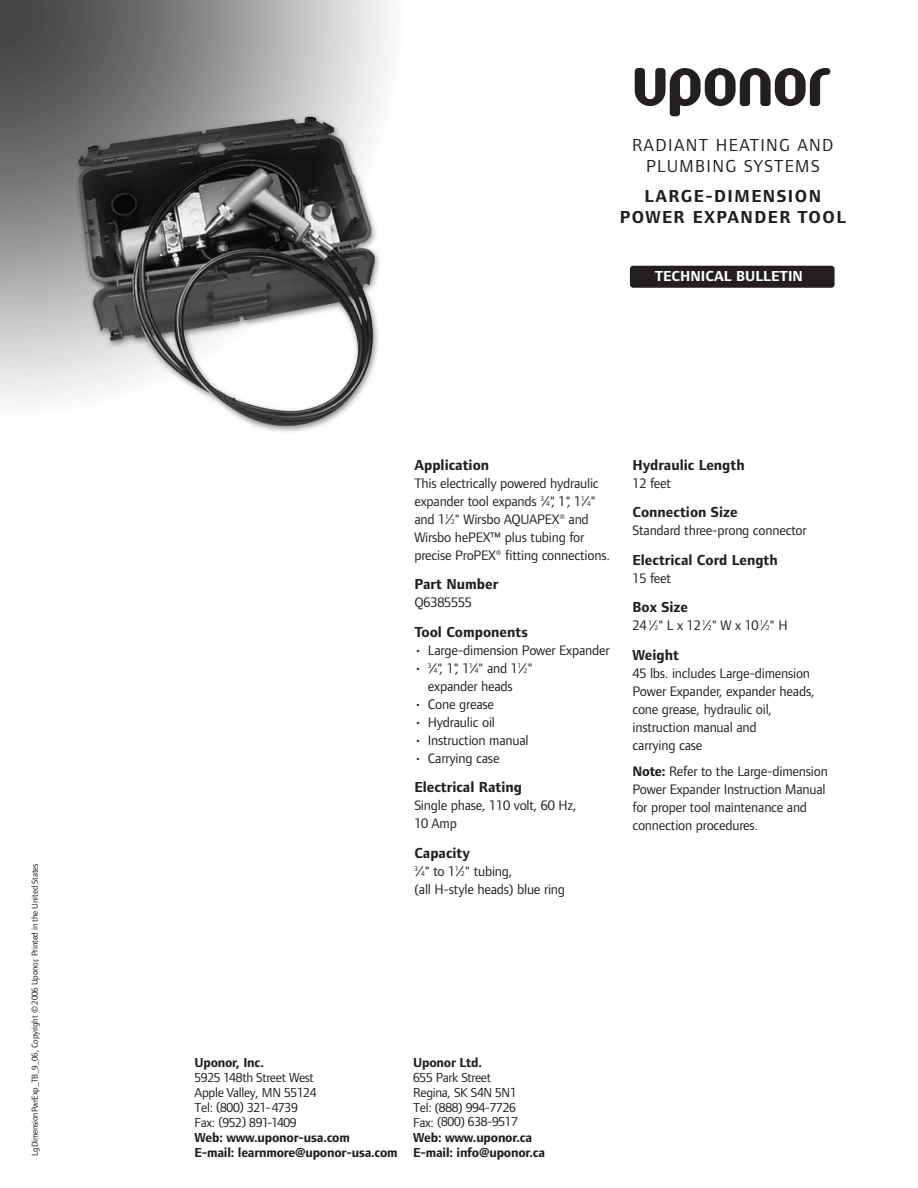
<style>
.page{position:relative;width:918px;height:1188px;background:#fff}
.page>*{position:absolute;margin:0;border:0;box-sizing:border-box;transform-origin:0 0}
.t1{font:18px/21px "Foundry Form Sans";letter-spacing:.075em;color:#231f20;text-align:center}
.t2{font:700 18px/21px "Foundry Form Sans";letter-spacing:.08em;color:#231f20;text-align:center}
.t3{font:700 15px "Foundry Form Sans";color:#231f20}
.t4{font:700 15px "Foundry Form Sans";color:#fff}
.t5{font:14.25px/18px "Foundry Form Sans";letter-spacing:-.015em;color:#231f20}
.t6{font:13.5px/15px "Foundry Form Sans";letter-spacing:-.025em;color:#231f20}
.t7{font:700 13.5px/15px "Foundry Form Sans";letter-spacing:-.015em;color:#231f20}
.t8{font:9px "Foundry Form Sans";letter-spacing:-.025em;color:#231f20}
.s1{font-size:7.2px}
.s2{font-weight:700}
</style>
<div class="page">
<img style="left:0;top:0;width:389px;height:432px">
<svg style="left:635px;top:68px;width:195px;height:48px"></svg>
<div style="left:630px;top:266px;width:205px;height:22px;background:#231f20;border-radius:3px"></div>
<p class="t8" style="left:31px;top:1156px;width:294px;rotate:-90deg">LgDimensionPwrExp_TB_9_06, Copyright © 2006 Uponor, Printed in the United States</p>
<p class="t1" style="left:632px;top:136px;width:203px">RADIANT HEATING AND<br>PLUMBING SYSTEMS</p>
<p class="t2" style="left:620px;top:186px;width:228px">LARGE-DIMENSION<br>POWER EXPANDER TOOL</p>
<p class="t4" style="left:655px;top:270px;width:150px">TECHNICAL BULLETIN</p>
<p class="t3" style="left:414px;top:459px;width:76px">Application</p>
<p class="t5" style="left:414px;top:475px;width:197px">This electrically powered hydraulic expander tool expands <sup>3</sup>⁄<span class="s1">4</span>", 1", 1<sup>1</sup>⁄<span class="s1">4</span>" and 1<sup>1</sup>⁄<span class="s1">2</span>" Wirsbo AQUAPEX® and Wirsbo hePEX™ plus tubing for precise ProPEX® fitting connections.</p>
<p class="t3" style="left:414px;top:579px;width:85px">Part Number</p>
<p class="t5" style="left:414px;top:595px;width:59px">Q6385555</p>
<p class="t3" style="left:414px;top:626px;width:115px">Tool Components</p>
<p class="t5" style="left:414px;top:642px;width:197px">• Large-dimension Power Expander</p>
<p class="t5" style="left:414px;top:660px;width:120px;text-align:center">• <sup>3</sup>⁄<span class="s1">4</span>", 1", 1<sup>1</sup>⁄<span class="s1">4</span>" and 1<sup>1</sup>⁄<span class="s1">2</span>" expander heads</p>
<p class="t5" style="left:414px;top:696px;width:81px">• Cone grease</p>
<p class="t5" style="left:414px;top:714px;width:82px">• Hydraulic oil</p>
<p class="t5" style="left:414px;top:732px;width:116px">• Instruction manual</p>
<p class="t5" style="left:414px;top:750px;width:87px">• Carrying case</p>
<p class="t3" style="left:414px;top:782px;width:109px">Electrical Rating</p>
<p class="t5" style="left:414px;top:798px;width:164px">Single phase, 110 volt, 60 Hz,<br>10 Amp</p>
<p class="t3" style="left:414px;top:847px;width:57px">Capacity</p>
<p class="t5" style="left:414px;top:863px;width:152px"><sup>3</sup>⁄<span class="s1">4</span>" to 1<sup>1</sup>⁄<span class="s1">2</span>" tubing,<br>(all H-style heads) blue ring</p>
<p class="t3" style="left:632px;top:459px;width:114px">Hydraulic Length</p>
<p class="t5" style="left:632px;top:475px;width:40px">12 feet</p>
<p class="t3" style="left:632px;top:507px;width:107px">Connection Size</p>
<p class="t5" style="left:632px;top:523px;width:176px">Standard three-prong connector</p>
<p class="t3" style="left:632px;top:554px;width:147px">Electrical Cord Length</p>
<p class="t5" style="left:632px;top:570px;width:40px">15 feet</p>
<p class="t3" style="left:632px;top:602px;width:57px">Box Size</p>
<p class="t5" style="left:632px;top:618px;width:157px">24 <sup>1</sup>⁄<span class="s1">2</span>" L x 12 <sup>1</sup>⁄<span class="s1">2</span>" W x 10 <sup>1</sup>⁄<span class="s1">2</span>" H</p>
<p class="t3" style="left:632px;top:649px;width:48px">Weight</p>
<p class="t5" style="left:632px;top:665px;width:184px">45 lbs. includes Large-dimension<br>Power Expander, expander heads, cone grease, hydraulic oil, instruction manual and<br>carrying case</p>
<p class="t5" style="left:632px;top:764px;width:197px"><span class="s2">Note:</span> Refer to the Large-dimension<br>Power Expander Instruction Manual for proper tool maintenance and connection procedures.</p>
<p class="t7" style="left:195px;top:1056px;width:71px">Uponor, Inc.</p>
<p class="t6" style="left:195px;top:1071px;width:123px">5925 148th Street West<br>Apple Valley, MN 55124<br>Tel: (800) 321-4739<br>Fax: (952) 891-1409</p>
<p class="t7" style="left:195px;top:1131px;width:205px">Web: www.uponor-usa.com<br>E-mail: learnmore@uponor-usa.com</p>
<p class="t7" style="left:413px;top:1056px;width:70px">Uponor Ltd.</p>
<p class="t6" style="left:413px;top:1071px;width:106px">655 Park Street<br>Regina, SK S4N 5N1<br>Tel: (888) 994-7726<br>Fax: (800) 638-9517</p>
<p class="t7" style="left:413px;top:1131px;width:134px">Web: www.uponor.ca<br>E-mail: info@uponor.ca</p>
</div>
